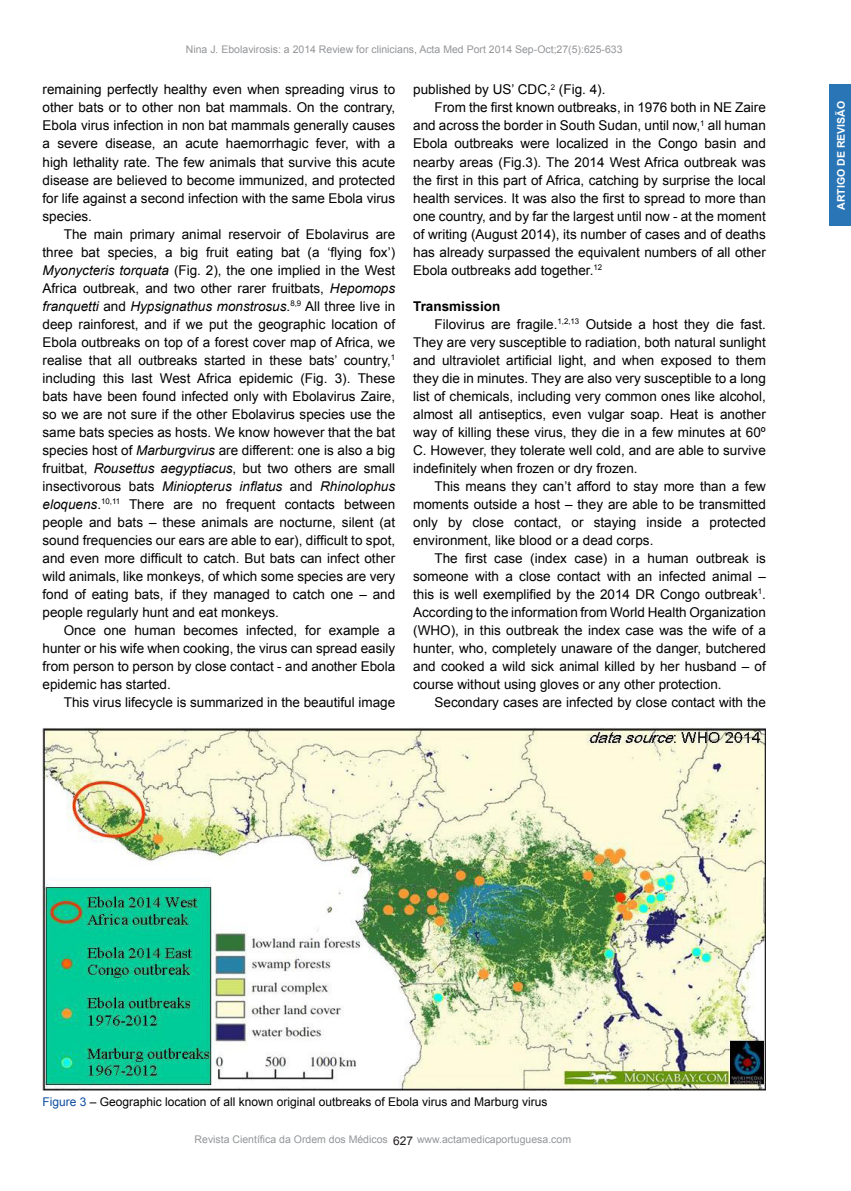
<style>
.page{position:relative;width:851px;height:1191px;background:#fff}
.page>*{position:absolute;margin:0;border:0;box-sizing:border-box;transform-origin:0 0}
.t1{font:13.5px/18px "Arial";color:#000;text-align:justify}
.t2{font:700 13.5px "Arial";color:#000}
.t3{font:12px "Arial";color:#000}
.t4{font:12px "Arial";color:#231f20}
.t5{font:10.5px "Arial";color:#939598}
.t6{font:700 10.5px "Arial";color:#fff}
.s1{font-style:italic}
.s2{color:#0d4da1}
</style>
<div class="page">
<div style="left:829px;top:85px;width:22px;height:141px;background:#2975b6"></div>
<img style="left:43px;top:727px;width:722px;height:363px">
<p class="t5" style="left:186px;top:42px;width:438px">Nina J. Ebolavirosis: a 2014 Review for clinicians, Acta Med Port 2014 Sep-Oct;27(5):625-633</p>
<p class="t1" style="left:43px;top:81px;width:354px">remaining perfectly healthy even when spreading virus to other bats or to other non bat mammals. On the contrary, Ebola virus infection in non bat mammals generally causes a severe disease, an acute haemorrhagic fever, with a high lethality rate. The few animals that survive this acute disease are believed to become immunized, and protected for life against a second infection with the same Ebola virus species.</p>
<p class="t1" style="left:43px;top:225px;width:354px;text-indent:21px">The main primary animal reservoir of Ebolavirus are three bat species, a big fruit eating bat (a ‘flying fox’)<br><span class="s1">Myonycteris torquata</span> (Fig. 2), the one implied in the West Africa outbreak, and two other rarer fruitbats, <span class="s1">Hepomops franquetti</span> and <span class="s1">Hypsignathus monstrosus</span>.<sup>8,9</sup> All three live in deep rainforest, and if we put the geographic location of Ebola outbreaks on top of a forest cover map of Africa, we realise that all outbreaks started in these bats’ country,<sup>1 </sup>including this last West Africa epidemic (Fig. 3). These bats have been found infected only with Ebolavirus Zaire, so we are not sure if the other Ebolavirus species use the same bats species as hosts. We know however that the bat species host of <span class="s1">Marburgvirus</span> are different: one is also a big fruitbat, <span class="s1">Rousettus aegyptiacus</span>, but two others are small insectivorous bats <span class="s1">Miniopterus inflatus</span> and <span class="s1">Rhinolophus eloquens</span>.<sup>10,11</sup> There are no frequent contacts between people and bats – these animals are nocturne, silent (at sound frequencies our ears are able to ear), difficult to spot, and even more difficult to catch. But bats can infect other wild animals, like monkeys, of which some species are very fond of eating bats, if they managed to catch one – and people regularly hunt and eat monkeys.</p>
<p class="t1" style="left:43px;top:621px;width:354px;text-indent:21px">Once one human becomes infected, for example a hunter or his wife when cooking, the virus can spread easily from person to person by close contact - and another Ebola epidemic has started.</p>
<p class="t1" style="left:64px;top:693px;width:333px">This virus lifecycle is summarized in the beautiful image</p>
<p class="t1" style="left:413px;top:81px;width:194px">published by US’ CDC,<sup>2</sup> (Fig. 4).</p>
<p class="t1" style="left:413px;top:99px;width:354px;text-indent:21px">From the first known outbreaks, in 1976 both in NE Zaire and across the border in South Sudan, until now,<sup>1</sup> all human Ebola outbreaks were localized in the Congo basin and nearby areas (Fig.3). The 2014 West Africa outbreak was the first in this part of Africa, catching by surprise the local health services. It was also the first to spread to more than one country, and by far the largest until now - at the moment of writing (August 2014), its number of cases and of deaths has already surpassed the equivalent numbers of all other Ebola outbreaks add together.<sup>12</sup></p>
<p class="t2" style="left:413px;top:296px;width:89px">Transmission</p>
<p class="t1" style="left:413px;top:315px;width:354px;text-indent:21px">Filovirus are fragile.<sup>1,2,13</sup> Outside a host they die fast.<br>They are very susceptible to radiation, both natural sunlight and ultraviolet artificial light, and when exposed to them they die in minutes. They are also very susceptible to a long list of chemicals, including very common ones like alcohol, almost all antiseptics, even vulgar soap. Heat is another way of killing these virus, they die in a few minutes at 60º C. However, they tolerate well cold, and are able to survive indefinitely when frozen or dry frozen.</p>
<p class="t1" style="left:413px;top:477px;width:354px;text-indent:21px">This means they can’t afford to stay more than a few moments outside a host – they are able to be transmitted only by close contact, or staying inside a protected environment, like blood or a dead corps.</p>
<p class="t1" style="left:413px;top:549px;width:354px;text-indent:21px">The first case (index case) in a human outbreak is someone with a close contact with an infected animal – this is well exemplified by the 2014 DR Congo outbreak<sup>1</sup>.<br>According to the information from World Health Organization (WHO), in this outbreak the index case was the wife of a hunter, who, completely unaware of the danger, butchered and cooked a wild sick animal killed by her husband – of course without using gloves or any other protection.</p>
<p class="t1" style="left:434px;top:693px;width:333px">Secondary cases are infected by close contact with the</p>
<p class="t6" style="left:833px;top:210px;width:110px;rotate:-90deg">ARTIGO DE REVISÃO</p>
<p class="t3" style="left:43px;top:1093px;width:506px"><span class="s2">Figure 3</span> – Geographic location of all known original outbreaks of Ebola virus and Marburg virus</p>
<p class="t5" style="left:195px;top:1132px;width:195px">Revista Científica da Ordem dos Médicos</p>
<p class="t5" style="left:417px;top:1132px;width:156px">www.actamedicaportuguesa.com</p>
<p class="t4" style="left:393px;top:1132px;width:22px">627</p>
</div>
